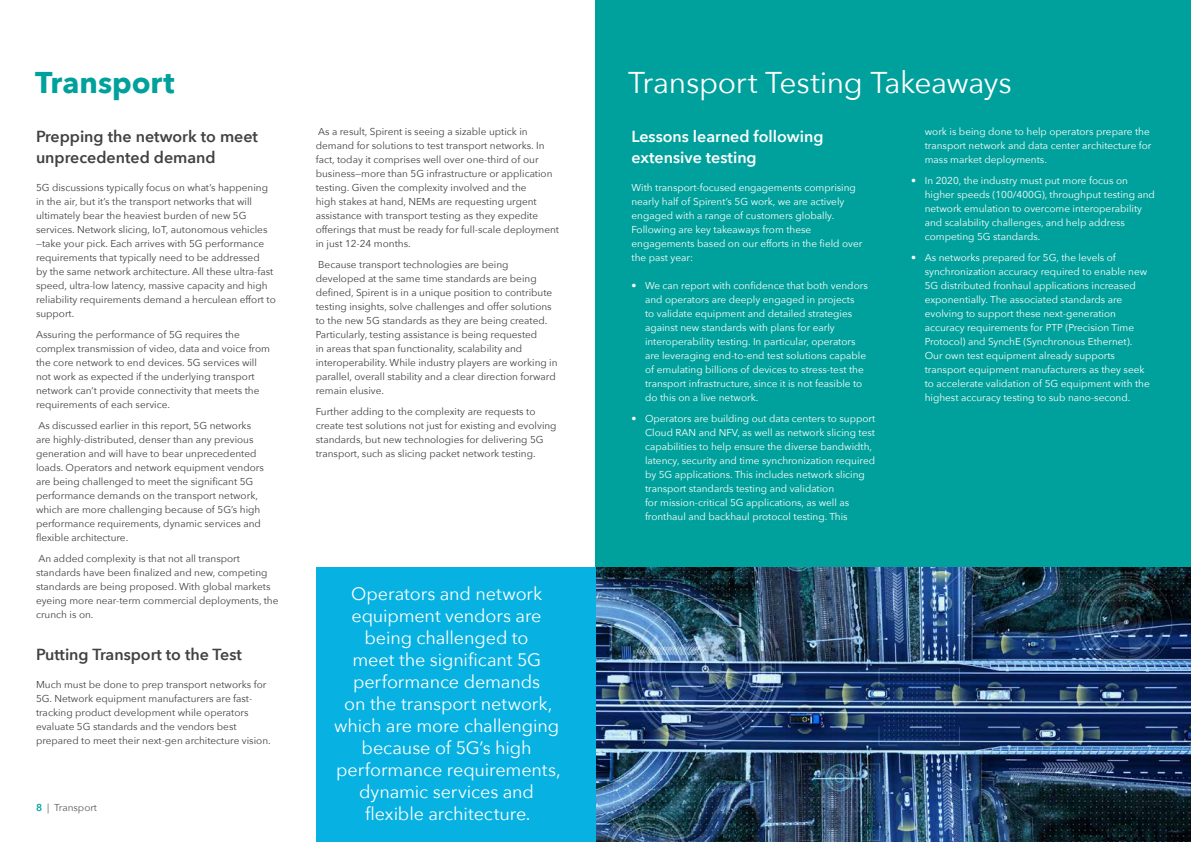
<style>
.page{position:relative;width:1191px;height:842px;background:#fff}
.page>*{position:absolute;margin:0;border:0;box-sizing:border-box;transform-origin:0 0}
.t1{font:30px "Avenir Next";letter-spacing:-.015em;color:#fff}
.t2{font:700 30px "Avenir Next";color:#00a19c}
.t3{font:18px/22px "Avenir Next";letter-spacing:-.005em;color:#fff;text-align:center}
.t4{font:600 16px/21px "Avenir Next";color:#414042}
.t5{font:600 16px/21px "Avenir Next";color:#fff}
.t6{font:10px/14px "Avenir Next";color:#414042}
.t7{font:10px/14px "Avenir Next";color:#fff}
.t8{font:10px "Avenir Next";color:#58595b}
.s1{font-weight:600;color:#00a19c}
</style>
<div class="page">
<div style="left:595px;top:0;width:596px;height:842px;background:#00a19c"></div>
<img style="left:595px;top:568px;width:596px;height:274px">
<div style="left:316px;top:568px;width:279px;height:274px;background:#07b1e2"></div>
<h1 class="t2" style="left:35px;top:57px;width:141px">Transport</h1>
<h3 class="t4" style="left:36px;top:126px;width:224px">Prepping the network to meet unprecedented demand</h3>
<p class="t6" style="left:36px;top:180px;width:241px">5G discussions typically focus on what’s happening in the air, but it’s the transport networks that will ultimately bear the heaviest burden of new 5G services. Network slicing, IoT, autonomous vehicles —take your pick. Each arrives with 5G performance requirements that typically need to be addressed<br>by the same network architecture. All these ultra-fast speed, ultra-low latency, massive capacity and high reliability requirements demand a herculean effort to support.</p>
<p class="t6" style="left:36px;top:327px;width:235px">Assuring the performance of 5G requires the complex transmission of video, data and voice from the core network to end devices. 5G services will not work as expected if the underlying transport network can’t provide connectivity that meets the requirements of each service.</p>
<p class="t6" style="left:36px;top:418px;width:229px">As discussed earlier in this report, 5G networks are highly-distributed, denser than any previous generation and will have to bear unprecedented loads. Operators and network equipment vendors are being challenged to meet the significant 5G performance demands on the transport network, which are more challenging because of 5G’s high performance requirements, dynamic services and flexible architecture.</p>
<p class="t6" style="left:36px;top:551px;width:244px">An added complexity is that not all transport standards have been finalized and new, competing standards are being proposed. With global markets eyeing more near-term commercial deployments, the crunch is on.</p>
<h3 class="t4" style="left:36px;top:644px;width:207px">Putting Transport to the Test</h3>
<p class="t6" style="left:36px;top:677px;width:236px">Much must be done to prep transport networks for 5G. Network equipment manufacturers are fast&shy;tracking product development while operators evaluate 5G standards and the vendors best prepared to meet their next-gen architecture vision.</p>
<p class="t8" style="left:36px;top:799px;width:63px"><span class="s1">8</span> | Transport</p>
<p class="t6" style="left:316px;top:124px;width:245px">As a result, Spirent is seeing a sizable uptick in demand for solutions to test transport networks. In fact, today it comprises well over one-third of our business—more than 5G infrastructure or application testing. Given the complexity involved and the<br>high stakes at hand, NEMs are requesting urgent assistance with transport testing as they expedite offerings that must be ready for full-scale deployment in just 12-24 months.</p>
<p class="t6" style="left:316px;top:257px;width:243px">Because transport technologies are being developed at the same time standards are being defined, Spirent is in a unique position to contribute testing insights, solve challenges and offer solutions to the new 5G standards as they are being created.<br>Particularly, testing assistance is being requested<br>in areas that span functionality, scalability and interoperability. While industry players are working in parallel, overall stability and a clear direction forward remain elusive.</p>
<p class="t6" style="left:316px;top:404px;width:242px">Further adding to the complexity are requests to create test solutions not just for existing and evolving standards, but new technologies for delivering 5G transport, such as slicing packet network testing.</p>
<p class="t3" style="left:334px;top:582px;width:228px">Operators and network equipment vendors are being challenged to<br>meet the significant 5G performance demands<br>on the transport network, which are more challenging because of 5G’s high performance requirements, dynamic services and flexible architecture.</p>
<h1 class="t1" style="left:628px;top:57px;width:385px">Transport Testing Takeaways</h1>
<p class="t7" style="left:924px;top:124px;width:228px">work is being done to help operators prepare the transport network and data center architecture for mass market deployments.</p>
<p class="t7" style="left:924px;top:173px;width:232px;text-indent:-14px">• In 2020, the industry must put more focus on higher speeds (100/400G), throughput testing and network emulation to overcome interoperability and scalability challenges, and help address competing 5G standards.</p>
<p class="t7" style="left:924px;top:250px;width:226px;text-indent:-14px">• As networks prepared for 5G, the levels of synchronization accuracy required to enable new 5G distributed fronhaul applications increased exponentially. The associated standards are evolving to support these next-generation accuracy requirements for PTP (Precision Time Protocol) and SynchE (Synchronous Ethernet).<br>Our own test equipment already supports transport equipment manufacturers as they seek to accelerate validation of 5G equipment with the highest accuracy testing to sub nano-second.</p>
<h3 class="t5" style="left:631px;top:126px;width:193px">Lessons learned following extensive testing</h3>
<p class="t7" style="left:631px;top:180px;width:232px">With transport-focused engagements comprising nearly half of Spirent’s 5G work, we are actively engaged with a range of customers globally.<br>Following are key takeaways from these engagements based on our efforts in the field over the past year:</p>
<p class="t7" style="left:645px;top:278px;width:224px;text-indent:-14px">• We can report with confidence that both vendors and operators are deeply engaged in projects<br>to validate equipment and detailed strategies against new standards with plans for early interoperability testing. In particular, operators are leveraging end-to-end test solutions capable of emulating billions of devices to stress-test the transport infrastructure, since it is not feasible to do this on a live network.</p>
<p class="t7" style="left:645px;top:411px;width:232px;text-indent:-14px">• Operators are building out data centers to support Cloud RAN and NFV, as well as network slicing test capabilities to help ensure the diverse bandwidth, latency, security and time synchronization required by 5G applications. This includes network slicing transport standards testing and validation<br>for mission-critical 5G applications, as well as fronthaul and backhaul protocol testing. This</p>
</div>
